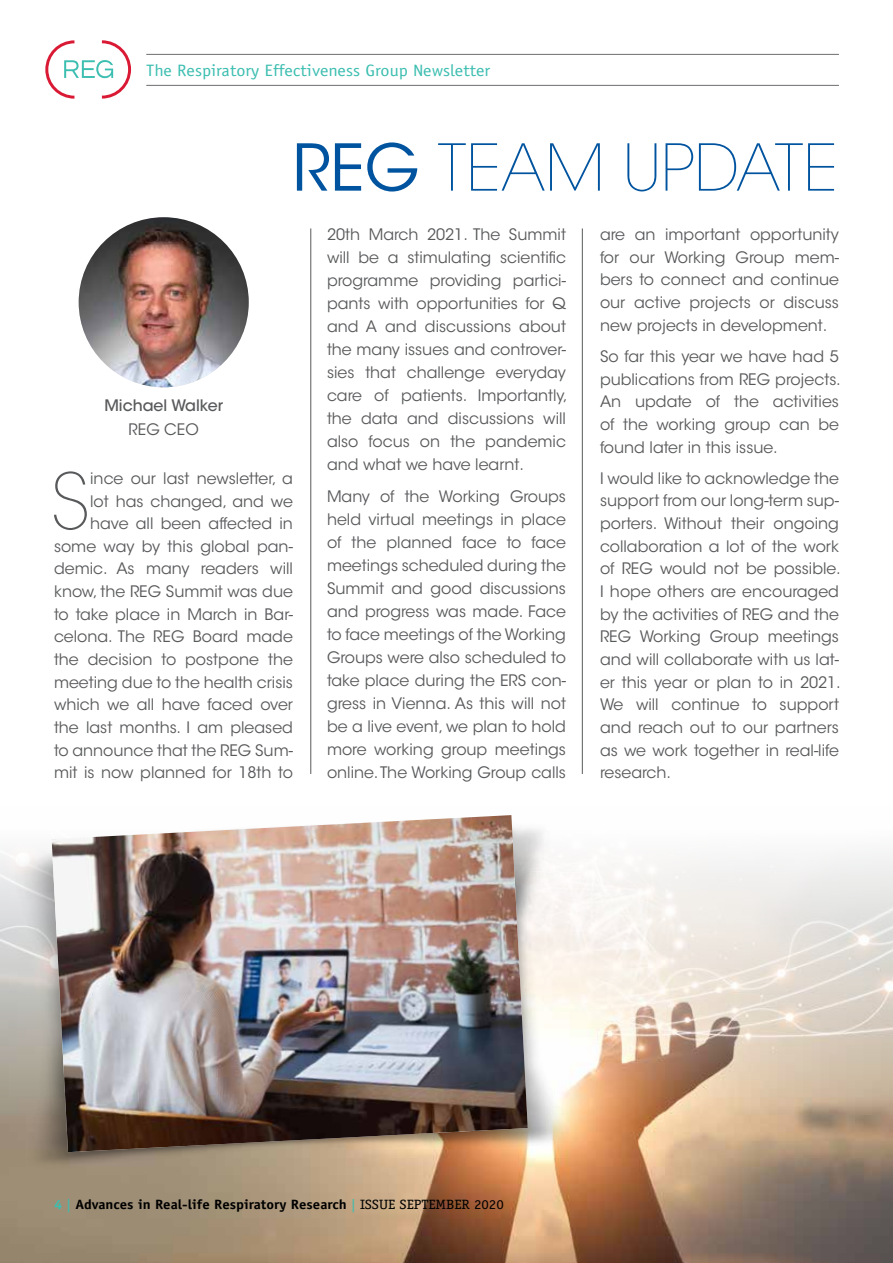
<style>
.page{position:relative;width:893px;height:1263px;background:#fff}
.page>*{position:absolute;margin:0;border:0;box-sizing:border-box;transform-origin:0 0}
.t1{font:200 76.5px "ITC Avant Garde Std";color:#58595b}
.t2{font:200 64.05px "ITC Avant Garde Std";color:#00549f}
.t3{font:16.5px "Officina Sans Std";color:#3cbeb0;scale:1.1 1}
.t4{font:15.75px/22.6px "ITC Avant Garde Std";color:#58595b;text-align:justify}
.t5{font:500 15.75px "ITC Avant Garde Std";color:#58595b}
.t6{font:700 13.5px "Officina Sans Std";color:#000;scale:1.1 1}
.s1{font-weight:400}
.s2{font-family:"Officina Serif Std";color:#3cbeb0}
.s3{font-family:"Officina Serif Std";font-weight:400;color:#3cbeb0}
.s4{font-family:"Officina Serif Std";font-weight:400}
</style>
<div class="page">
<img style="left:0;top:852px;width:893px;height:411px">
<hr style="left:146px;top:54px;width:693px;height:1px;background:#6d6e71">
<hr style="left:146px;top:85px;width:693px;height:1px;background:#6d6e71">
<svg style="left:45px;top:40px;width:86px;height:59px"></svg>
<hr style="left:582px;top:228px;width:1px;height:546px;background:#58595b">
<hr style="left:310px;top:228px;width:1px;height:546px;background:#58595b">
<img style="left:79px;top:217px;width:170px;height:170px;border-radius:85px">
<img style="left:9px;top:828px;width:563px;height:363px">
<img style="left:52px;top:815px;width:476px;height:337px">
<p class="t3" style="left:146px;top:61px;width:314px">The Respiratory Effectiveness Group Newsletter</p>
<p class="t2" style="left:293px;top:130px;width:547px"><span class="s1">REG</span> TEAM UPDATE</p>
<p class="t5" style="left:104px;top:396px;width:120px">Michael Walker</p>
<p class="t4" style="left:129px;top:418px;width:72px">REG CEO</p>
<p class="t1" style="left:51px;top:457px;width:41px">S</p>
<p class="t4" style="left:54px;top:467px;width:240px;text-align:right">ince our last newsletter, a<br>lot has changed, and we have all been affected in some way by this global pan&shy;demic. As many readers will know, the REG Summit was due to take place in March in Bar&shy;celona. The REG Board made the decision to postpone the meeting due to the health crisis which we all have faced over the last months. I am pleased to announce that the REG Sum&shy;mit is now planned for 18th to</p>
<p class="t4" style="left:327px;top:223px;width:242px">20th March 2021. The Summit will be a stimulating scientific programme providing partici&shy;pants with opportunities for Q and A and discussions about the many issues and controver&shy;sies that challenge everyday care of patients. Importantly, the data and discussions will also focus on the pandemic and what we have learnt.</p>
<p class="t4" style="left:327px;top:485px;width:241px">Many of the Working Groups held virtual meetings in place of the planned face to face meetings scheduled during the Summit and good discussions and progress was made. Face to face meetings of the Working Groups were also scheduled to take place during the ERS con&shy;gress in Vienna. As this will not be a live event, we plan to hold more working group meetings online. The Working Group calls</p>
<p class="t4" style="left:600px;top:223px;width:240px">are an important opportunity for our Working Group mem&shy;bers to connect and continue our active projects or discuss new projects in development.</p>
<p class="t4" style="left:600px;top:345px;width:242px">So far this year we have had 5 publications from REG projects.<br>An update of the activities of the working group can be found later in this issue.</p>
<p class="t4" style="left:600px;top:467px;width:242px;text-align:left">I would like to acknowledge the support from our long-term sup&shy;porters. Without their ongoing collaboration a lot of the work of REG would not be possible.<br>I hope others are encouraged by the activities of REG and the<br>REG Working Group meetings and will collaborate with us lat&shy;er this year or plan to in 2021.<br>We will continue to support and reach out to our partners as we work together in real-life research.</p>
<p class="t6" style="left:54px;top:1196px;width:410px"><span class="s2">4</span> <span class="s3">|</span> Advances in Real-life Respiratory Research <span class="s3">|</span> <span class="s4">ISSUE SEPTEMBER 2020</span></p>
</div>
